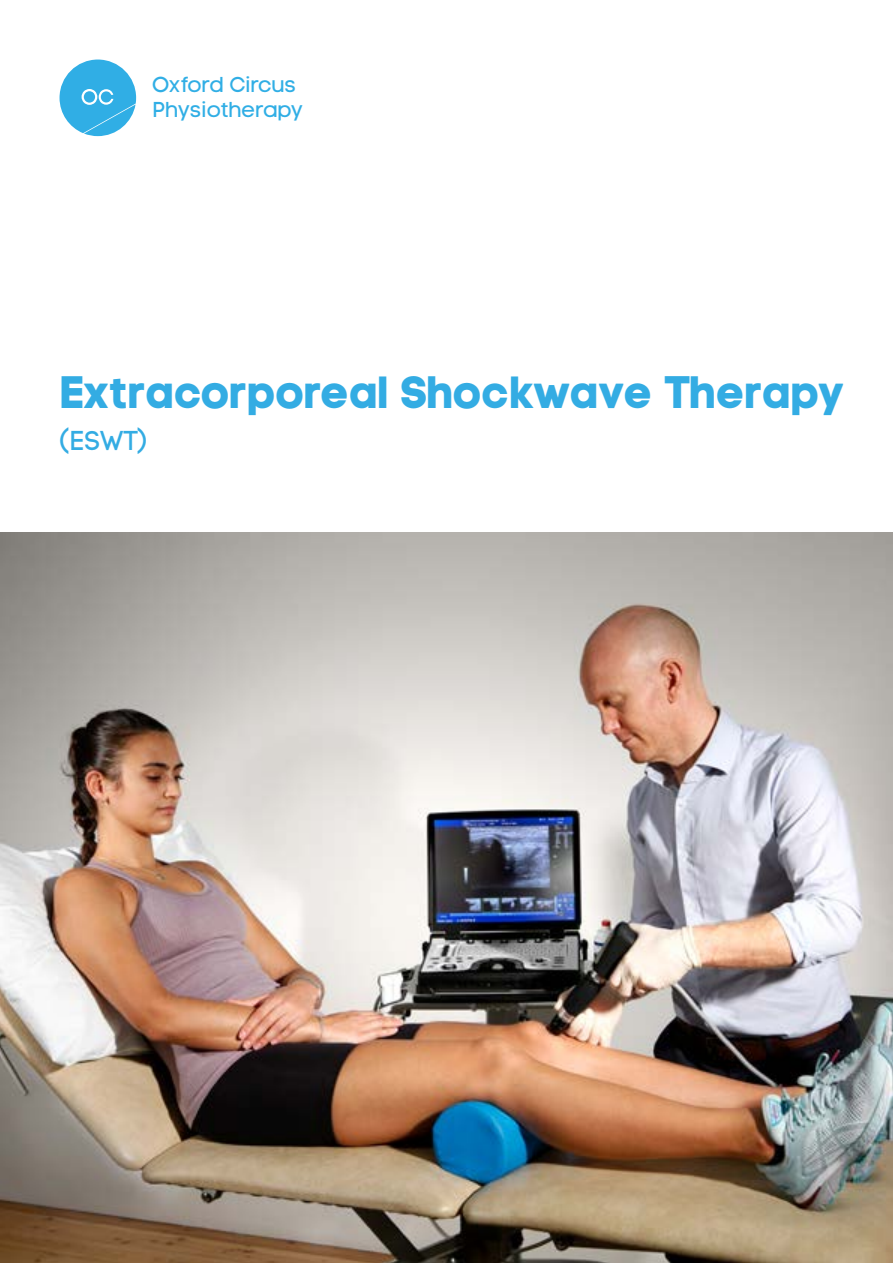
<style>
.page{position:relative;width:893px;height:1263px;background:#fff}
.page>*{position:absolute;margin:0;border:0;box-sizing:border-box;transform-origin:0 0}
.t1{font:45px "Code Pro Bold LC";letter-spacing:-.01em;color:#33ace3}
.t2{font:27px "Code Pro LC";color:#33ace3}
.t3{font:21.6px/24.5px "Code Pro LC";letter-spacing:-.03em;color:#30aee5}
</style>
<div class="page">
<img style="left:0;top:532px;width:893px;height:731px">
<svg style="left:60px;top:60px;width:76px;height:76px"></svg>
<p class="t3" style="left:152px;top:73px;width:152px">Oxford Circus<br>Physiotherapy</p>
<p class="t1" style="left:60px;top:364px;width:787px">Extracorporeal Shockwave Therapy</p>
<p class="t2" style="left:60px;top:425px;width:90px">(ESWT)</p>
</div>
